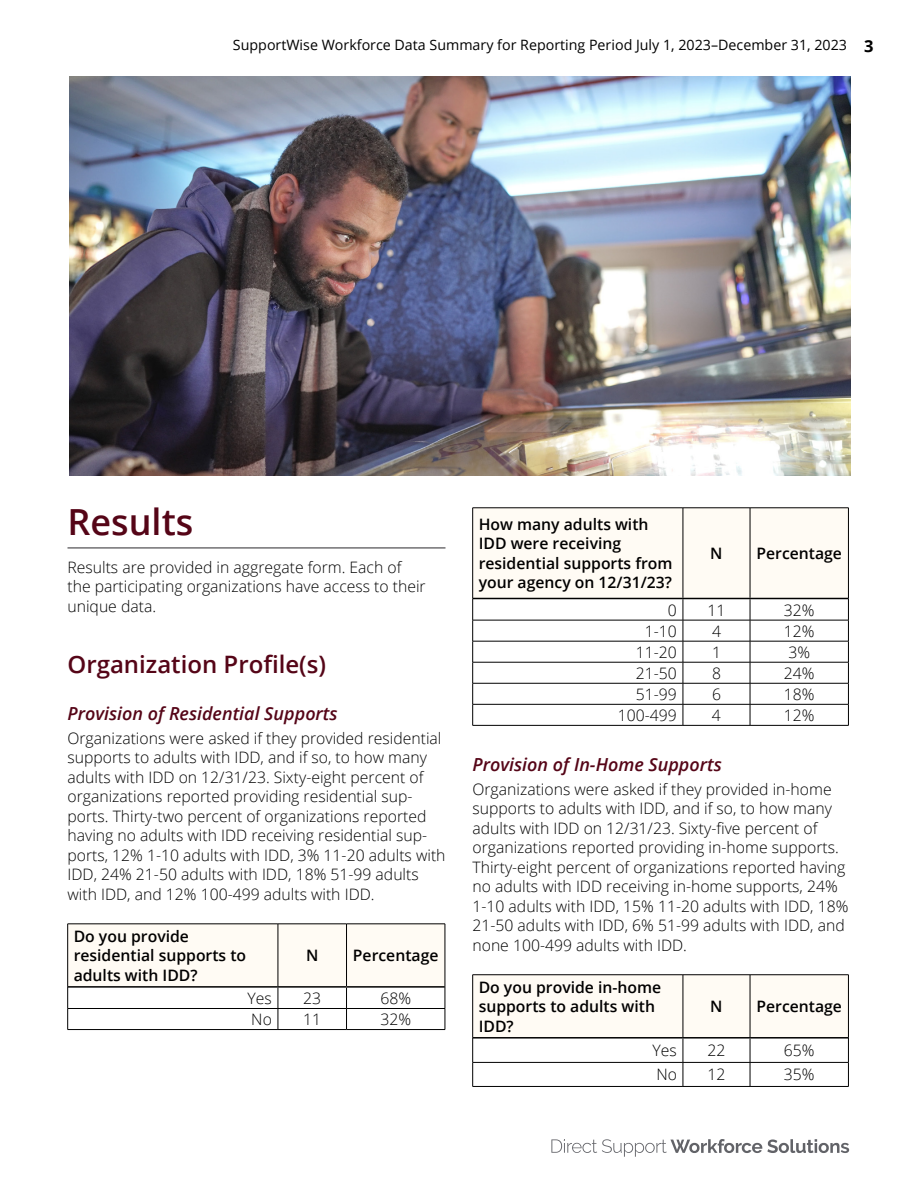
<style>
.page{position:relative;width:918px;height:1188px;background:#fff}
.page>*{position:absolute;margin:0;border:0;box-sizing:border-box;transform-origin:0 0}
.t1{font:600 36px "Open Sans";color:#550517}
.t2{font:600 24px "Open Sans";color:#550517}
.t3{font:italic 600 18px "Open Sans";color:#550517}
.Table_text{font:300 15.75px/19.5px "Open Sans";color:#000}
.Table_header{font:600 15.75px/19.5px "Open Sans";color:#000}
.Table_text_center{font:300 15.75px "Open Sans";color:#000}
.t4{font:14.25px "Open Sans";color:#000}
.s1{font-weight:700;font-size:16.5px}
</style>
<div class="page">
<svg style="left:551px;top:1139px;width:298px;height:18px"></svg>
<hr style="left:68px;top:547px;width:378px;height:2px;background:#717073">
<img style="left:69px;top:76px;width:781px;height:399px">
<svg style="left:67px;top:924px;width:379px;height:105px"></svg>
<hr style="left:68px;top:1029px;width:210px;height:1px;background:#000">
<hr style="left:278px;top:1029px;width:69px;height:1px;background:#000">
<hr style="left:347px;top:1029px;width:98px;height:1px;background:#000">
<hr style="left:68px;top:986px;width:210px;height:2px;background:#000">
<hr style="left:278px;top:986px;width:69px;height:2px;background:#000">
<hr style="left:347px;top:986px;width:98px;height:2px;background:#000">
<svg style="left:472px;top:508px;width:377px;height:217px"></svg>
<hr style="left:472px;top:725px;width:211px;height:1px;background:#000">
<hr style="left:683px;top:725px;width:67px;height:1px;background:#000">
<hr style="left:750px;top:725px;width:99px;height:1px;background:#000">
<hr style="left:473px;top:598px;width:210px;height:1px;background:#000">
<hr style="left:683px;top:598px;width:67px;height:1px;background:#000">
<hr style="left:750px;top:598px;width:98px;height:1px;background:#000">
<hr style="left:473px;top:974px;width:210px;height:1px;background:#000">
<hr style="left:683px;top:974px;width:67px;height:1px;background:#000">
<hr style="left:750px;top:974px;width:99px;height:1px;background:#000">
<svg style="left:472px;top:975px;width:377px;height:111px"></svg>
<hr style="left:473px;top:1086px;width:210px;height:1px;background:#000">
<hr style="left:683px;top:1086px;width:67px;height:1px;background:#000">
<hr style="left:750px;top:1086px;width:99px;height:1px;background:#000">
<hr style="left:473px;top:1037px;width:210px;height:2px;background:#000">
<hr style="left:683px;top:1037px;width:67px;height:2px;background:#000">
<hr style="left:750px;top:1037px;width:98px;height:2px;background:#000">
<p class="t4" style="left:233px;top:35px;width:642px">SupportWise Workforce Data Summary for Reporting Period July 1, 2023–December 31, 2023 <span class="s1">3</span></p>
<h2 class="t1" style="left:68px;top:497px;width:127px">Results</h2>
<p class="Table_text" style="left:68px;top:557px;width:360px">Results are provided in aggregate form. Each of the participating organizations have access to their unique data.</p>
<h3 class="t2" style="left:68px;top:648px;width:260px">Organization Profile(s)</h3>
<h4 class="t3" style="left:68px;top:701px;width:272px">Provision of Residential Supports</h4>
<p class="Table_text" style="left:68px;top:728px;width:380px">Organizations were asked if they provided residential supports to adults with IDD, and if so, to how many adults with IDD on 12/31/23. Sixty-eight percent of organizations reported providing residential sup&shy;ports. Thirty-two percent of organizations reported having no adults with IDD receiving residential sup&shy;ports, 12% 1-10 adults with IDD, 3% 11-20 adults with IDD, 24% 21-50 adults with IDD, 18% 51-99 adults with IDD, and 12% 100-499 adults with IDD.</p>
<p class="Table_header" style="left:74px;top:926px;width:174px">Do you provide residential supports to adults with IDD?</p>
<p class="Table_header" style="left:306px;top:946px;width:14px">N</p>
<p class="Table_header" style="left:353px;top:946px;width:87px">Percentage</p>
<p class="Table_text" style="left:248px;top:988px;width:26px">Yes</p>
<p class="Table_text_center" style="left:303px;top:987px;width:19px">23</p>
<p class="Table_text_center" style="left:380px;top:987px;width:32px">68%</p>
<p class="Table_text" style="left:251px;top:1009px;width:22px">No</p>
<p class="Table_text_center" style="left:303px;top:1009px;width:19px">11</p>
<p class="Table_text_center" style="left:380px;top:1009px;width:32px">32%</p>
<p class="Table_header" style="left:479px;top:514px;width:195px">How many adults with<br>IDD were receiving residential supports from your agency on 12/31/23?</p>
<p class="Table_header" style="left:710px;top:543px;width:14px">N</p>
<p class="Table_header" style="left:756px;top:543px;width:87px">Percentage</p>
<p class="Table_text" style="left:668px;top:600px;width:10px">0</p>
<p class="Table_text_center" style="left:708px;top:599px;width:19px">11</p>
<p class="Table_text_center" style="left:784px;top:599px;width:32px">32%</p>
<p class="Table_text" style="left:645px;top:621px;width:34px">1-10</p>
<p class="Table_text_center" style="left:712px;top:620px;width:10px">4</p>
<p class="Table_text_center" style="left:784px;top:620px;width:32px">12%</p>
<p class="Table_text" style="left:636px;top:642px;width:43px">11-20</p>
<p class="Table_text_center" style="left:712px;top:641px;width:10px">1</p>
<p class="Table_text_center" style="left:788px;top:641px;width:23px">3%</p>
<p class="Table_text" style="left:636px;top:663px;width:43px">21-50</p>
<p class="Table_text_center" style="left:712px;top:662px;width:10px">8</p>
<p class="Table_text_center" style="left:784px;top:662px;width:32px">24%</p>
<p class="Table_text" style="left:636px;top:684px;width:43px">51-99</p>
<p class="Table_text_center" style="left:712px;top:683px;width:10px">6</p>
<p class="Table_text_center" style="left:784px;top:683px;width:32px">18%</p>
<p class="Table_text" style="left:618px;top:705px;width:61px">100-499</p>
<p class="Table_text_center" style="left:712px;top:704px;width:10px">4</p>
<p class="Table_text_center" style="left:784px;top:704px;width:32px">12%</p>
<h4 class="t3" style="left:473px;top:752px;width:251px">Provision of In-Home Supports</h4>
<p class="Table_text" style="left:473px;top:779px;width:377px">Organizations were asked if they provided in-home supports to adults with IDD, and if so, to how many adults with IDD on 12/31/23. Sixty-five percent of organizations reported providing in-home supports.<br>Thirty-eight percent of organizations reported having no adults with IDD receiving in-home supports, 24% 1-10 adults with IDD, 15% 11-20 adults with IDD, 18% 21-50 adults with IDD, 6% 51-99 adults with IDD, and none 100-499 adults with IDD.</p>
<p class="Table_header" style="left:479px;top:977px;width:184px">Do you provide in-home supports to adults with<br>IDD?</p>
<p class="Table_header" style="left:710px;top:997px;width:14px">N</p>
<p class="Table_header" style="left:756px;top:997px;width:87px">Percentage</p>
<p class="Table_text" style="left:653px;top:1041px;width:26px">Yes</p>
<p class="Table_text_center" style="left:708px;top:1040px;width:19px">22</p>
<p class="Table_text_center" style="left:784px;top:1040px;width:32px">65%</p>
<p class="Table_text" style="left:656px;top:1065px;width:22px">No</p>
<p class="Table_text_center" style="left:708px;top:1064px;width:19px">12</p>
<p class="Table_text_center" style="left:784px;top:1064px;width:32px">35%</p>
</div>
